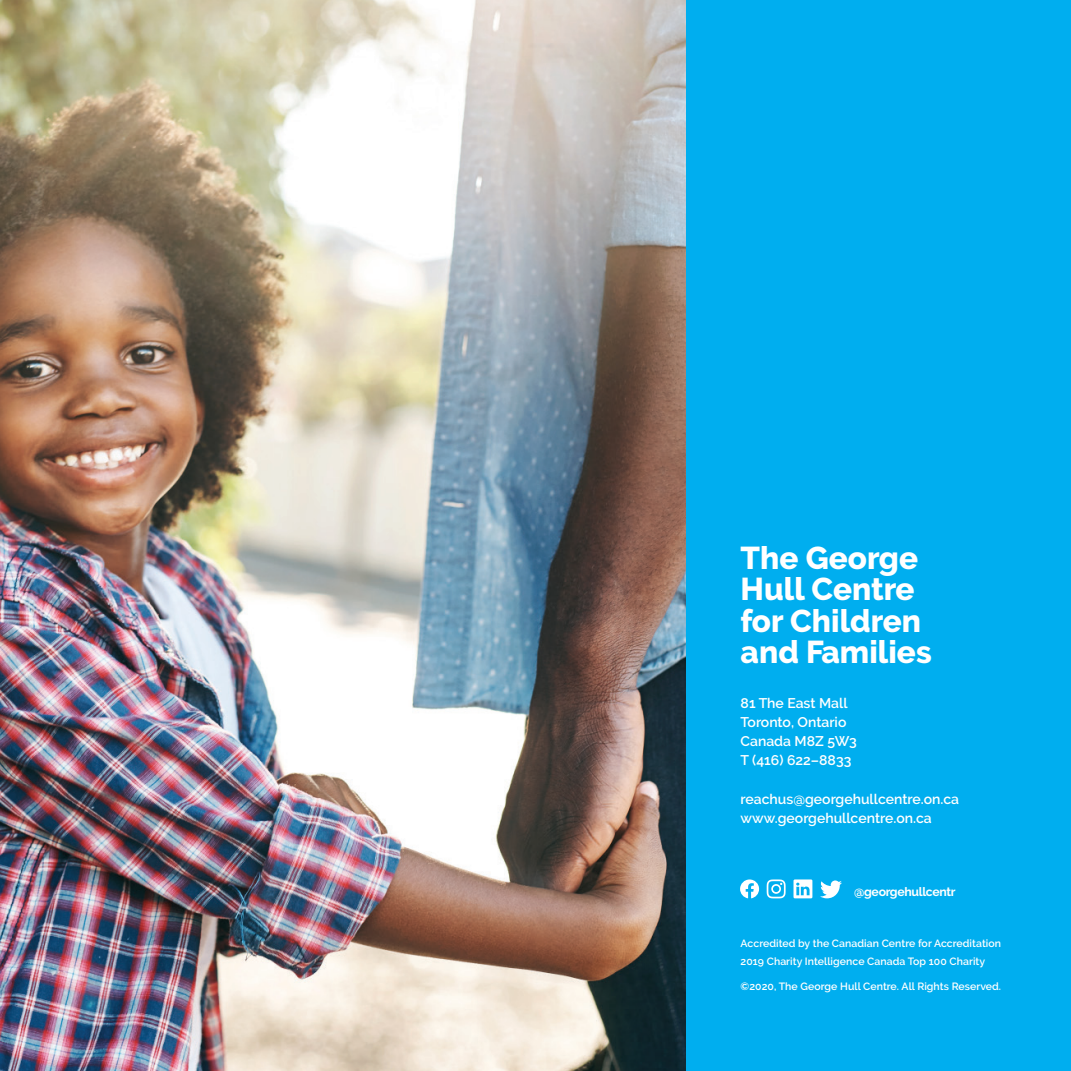
<style>
.page{position:relative;width:1071px;height:1071px;background:#fff}
.page>*{position:absolute;margin:0;border:0;box-sizing:border-box;transform-origin:0 0}
.t1{font:800 31.5px/31.5px "Raleway";color:#fff}
.t2{font:600 14px/19.2px "Raleway";color:#fff}
.t3{font:700 12.25px "Raleway";letter-spacing:-.025em;color:#fff}
.t4{font:600 10.5px/17.5px "Raleway";letter-spacing:.005em;color:#fff}
</style>
<div class="page">
<img style="left:0;top:0;width:686px;height:1071px">
<div style="left:686px;top:0;width:385px;height:1071px;background:#00aeef"></div>
<svg style="left:794px;top:879px;width:18px;height:19px"></svg>
<svg style="left:767px;top:879px;width:19px;height:19px"></svg>
<svg style="left:740px;top:879px;width:19px;height:19px"></svg>
<svg style="left:820px;top:880px;width:22px;height:18px"></svg>
<h1 class="t1" style="left:741px;top:542px;width:193px">The George<br>Hull Centre for Children and Families</h1>
<h2 class="t2" style="left:741px;top:693px;width:118px">81 The East Mall<br>Toronto, Ontario<br>Canada M8Z 5W3<br>T (416) 622–8833</h2>
<h2 class="t2" style="left:741px;top:789px;width:220px">reachus@georgehullcentre.on.ca www.georgehullcentre.on.ca</h2>
<p class="t3" style="left:854px;top:885px;width:103px">@georgehullcentr</p>
<p class="t4" style="left:741px;top:935px;width:262px">Accredited by the Canadian Centre for Accreditation<br>2019 Charity Intelligence Canada Top 100 Charity</p>
<p class="t4" style="left:741px;top:978px;width:262px">©2020, The George Hull Centre. All Rights Reserved.</p>
</div>
